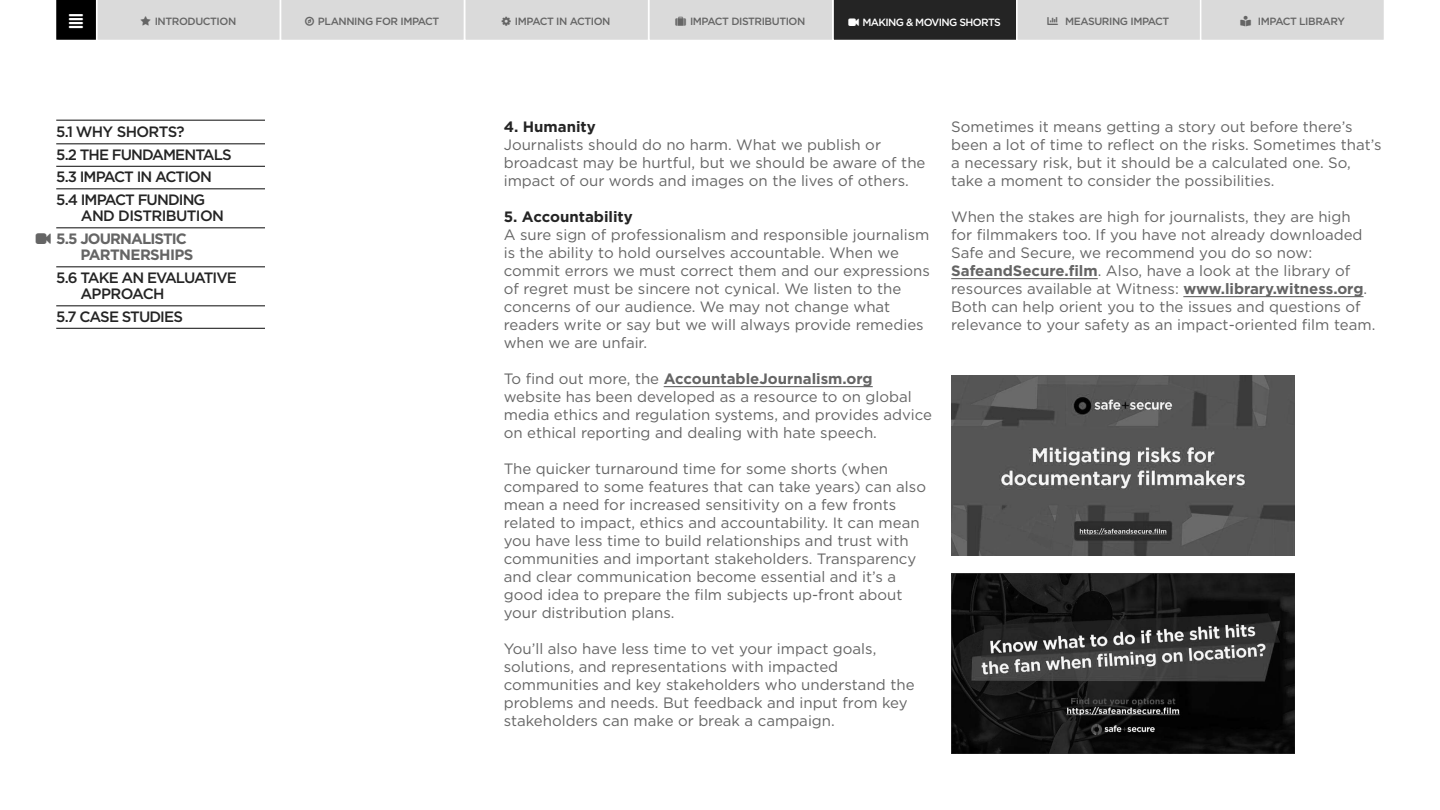
<style>
.page{position:relative;width:1440px;height:810px;background:#fff}
.page>*{position:absolute;margin:0;border:0;box-sizing:border-box;transform-origin:0 0}
.t1{font:15.75px "Font Awesome 5 Free Solid";color:#fff}
.t2{font:15px/18px "Gotham";color:#656565}
.t3{font:500 15px/22.5px "Gotham";letter-spacing:-.06em;color:#242424}
.t4{font:700 15px/16.5px "Gotham";letter-spacing:-.06em;color:#656565}
.t5{font:700 15px "Gotham";color:#242424}
.t6{font:500 15px "Gotham";letter-spacing:-.04em;color:#242424}
.t7{font:500 10.5px "Gotham";letter-spacing:-.04em;color:#656565}
.t8{font:500 10.5px "Gotham";letter-spacing:-.06em;color:#fff}
.s1{font-weight:700}
</style>
<div class="page">
<hr style="left:56px;top:120px;width:209px;height:1px;background:#242424">
<hr style="left:56px;top:143px;width:209px;height:1px;background:#242424">
<hr style="left:56px;top:166px;width:209px;height:1px;background:#242424">
<hr style="left:56px;top:188px;width:209px;height:1px;background:#242424">
<hr style="left:56px;top:227px;width:209px;height:1px;background:#242424">
<hr style="left:56px;top:266px;width:209px;height:1px;background:#242424">
<hr style="left:56px;top:305px;width:209px;height:1px;background:#242424">
<hr style="left:56px;top:328px;width:209px;height:1px;background:#242424">
<hr style="left:664px;top:386px;width:209px;height:1px;background:#656565">
<hr style="left:951px;top:278px;width:147px;height:1px;background:#656565">
<hr style="left:1183px;top:296px;width:181px;height:1px;background:#656565">
<img style="left:951px;top:376px;width:343px;height:180px">
<img style="left:951px;top:574px;width:343px;height:180px">
<svg style="left:56px;top:0;width:1328px;height:40px;background:#bbb"></svg>
<p class="t1" style="left:69px;top:13px;width:15px">●■◆▲▼</p>
<p class="t7" style="left:155px;top:15px;width:83px">INTRODUCTION</p>
<p class="t7" style="left:318px;top:15px;width:123px">PLANNING FOR IMPACT</p>
<p class="t7" style="left:515px;top:15px;width:97px">IMPACT IN ACTION</p>
<p class="t7" style="left:690px;top:15px;width:117px">IMPACT DISTRIBUTION</p>
<p class="t8" style="left:862px;top:16px;width:140px">MAKING &amp; MOVING SHORTS</p>
<p class="t7" style="left:1048px;top:15px;width:123px">▼ MEASURING IMPACT</p>
<p class="t7" style="left:1240px;top:15px;width:106px">□□ IMPACT LIBRARY</p>
<p class="t3" style="left:56px;top:121px;width:177px">5.1 WHY SHORTS?<br>5.2 THE FUNDAMENTALS<br>5.3 IMPACT IN ACTION<br>5.4 IMPACT FUNDING</p>
<p class="t6" style="left:81px;top:207px;width:145px">AND DISTRIBUTION</p>
<p class="t4" style="left:80px;top:230px;width:115px;text-indent:-24px">5.5 JOURNALISTIC<br>PARTNERSHIPS</p>
<p class="t3" style="left:80px;top:269px;width:158px;line-height:16.5px;text-indent:-24px">5.6 TAKE AN EVALUATIVE<br>APPROACH</p>
<p class="t3" style="left:56px;top:305px;width:128px">5.7 CASE STUDIES</p>
<p class="t5" style="left:504px;top:117px;width:94px">4. Humanity</p>
<p class="t2" style="left:504px;top:135px;width:423px">Journalists should do no harm. What we publish or broadcast may be hurtful, but we should be aware of the impact of our words and images on the lives of others.</p>
<p class="t5" style="left:504px;top:207px;width:131px">5. Accountability</p>
<p class="t2" style="left:504px;top:225px;width:428px">A sure sign of professionalism and responsible journalism is the ability to hold ourselves accountable. When we commit errors we must correct them and our expressions of regret must be sincere not cynical. We listen to the concerns of our audience. We may not change what readers write or say but we will always provide remedies when we are unfair.</p>
<p class="t2" style="left:504px;top:369px;width:430px">To find out more, the <span class="s1">AccountableJournalism.org </span>website has been developed as a resource to on global media ethics and regulation systems, and provides advice on ethical reporting and dealing with hate speech.</p>
<p class="t2" style="left:504px;top:459px;width:424px">The quicker turnaround time for some shorts (when compared to some features that can take years) can also mean a need for increased sensitivity on a few fronts related to impact, ethics and accountability. It can mean you have less time to build relationships and trust with communities and important stakeholders. Transparency and clear communication become essential and it’s a good idea to prepare the film subjects up-front about your distribution plans.</p>
<p class="t2" style="left:504px;top:639px;width:412px">You’ll also have less time to vet your impact goals, solutions, and representations with impacted communities and key stakeholders who understand the problems and needs. But feedback and input from key stakeholders can make or break a campaign.</p>
<p class="t2" style="left:951px;top:117px;width:432px">Sometimes it means getting a story out before there’s been a lot of time to reflect on the risks. Sometimes that’s a necessary risk, but it should be a calculated one. So, take a moment to consider the possibilities.</p>
<p class="t2" style="left:951px;top:207px;width:426px">When the stakes are high for journalists, they are high for filmmakers too. If you have not already downloaded Safe and Secure, we recommend you do so now:<br><span class="s1">SafeandSecure.film</span>. Also, have a look at the library of resources available at Witness: <span class="s1">www.library.witness.org</span>.<br>Both can help orient you to the issues and questions of relevance to your safety as an impact-oriented film team.</p>
</div>
